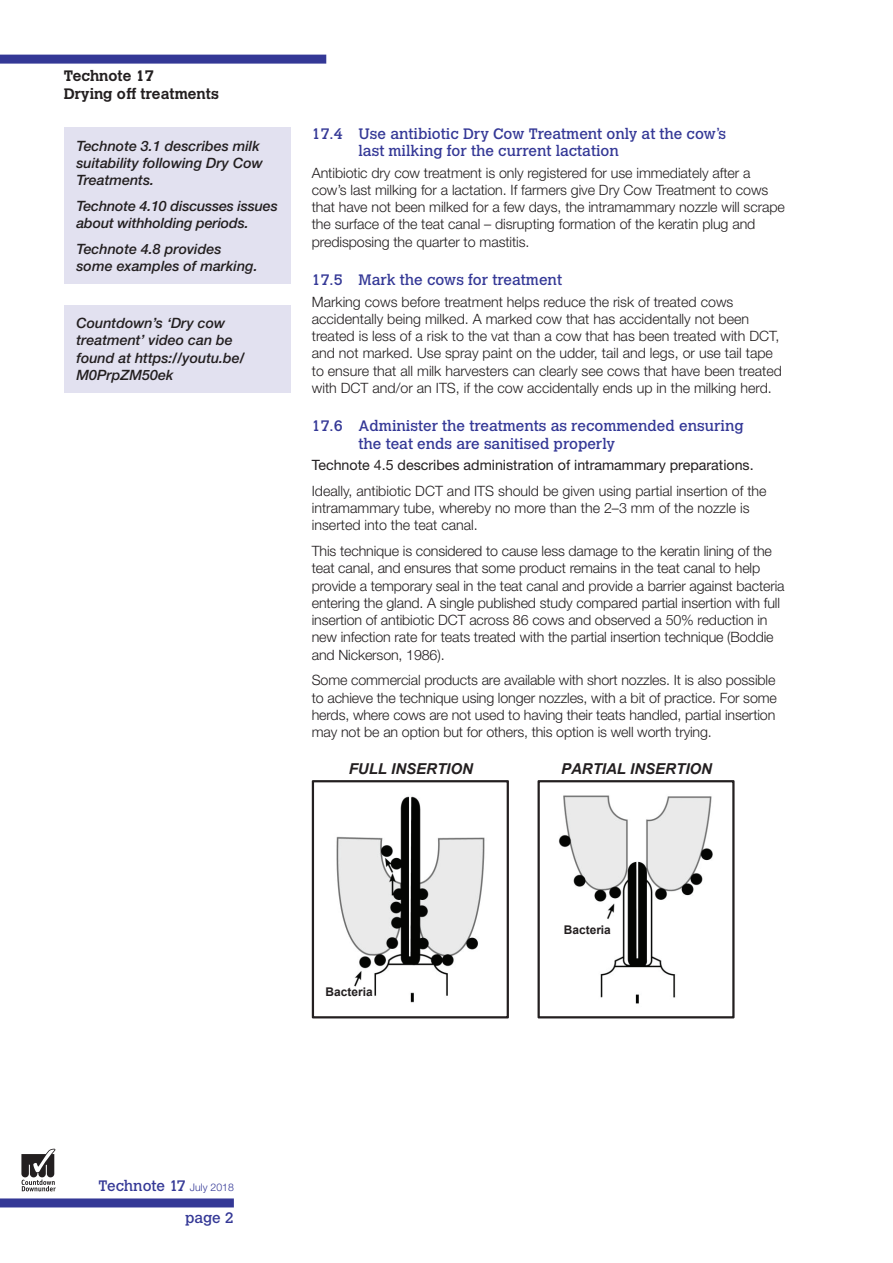
<style>
.page{position:relative;width:893px;height:1263px;background:#fff}
.page>*{position:absolute;margin:0;border:0;box-sizing:border-box;transform-origin:0 0}
.t1{font:15px/17.2px "Calvert MT Std";color:#343896}
.t2{font:700 15px/18px "Calvert MT Std";color:#231f20}
.t3{font:italic 700 15px "Arial";color:#231f20}
.t4{font:300 14.25px/17.2px "Helvetica Neue LT Std";letter-spacing:-.005em;color:#231f20}
.t5{font:italic 500 14.25px/17.2px "Helvetica Neue LT Std";color:#231f20}
.t6{font:14.25px "Helvetica Neue LT Std";color:#231f20}
.t7{font:700 12px "Arial";color:#231f20}
.s1{font-family:"Helvetica Neue LT Std";font-weight:300;font-size:10.5px}
</style>
<div class="page">
<div style="left:0;top:55px;width:326px;height:9px;background:#343896"></div>
<div style="left:0;top:1198px;width:234px;height:9px;background:#343896"></div>
<svg style="left:21px;top:1149px;width:35px;height:42px"></svg>
<svg style="left:312px;top:780px;width:197px;height:238px"></svg>
<svg style="left:537px;top:780px;width:198px;height:238px"></svg>
<div style="left:64px;top:128px;width:227px;height:156px;background:#e2e1f0"></div>
<div style="left:64px;top:305px;width:227px;height:87px;background:#e2e1f0"></div>
<p class="t2" style="left:64px;top:67px;width:157px">Technote 17<br>Drying off treatments</p>
<p class="t5" style="left:77px;top:137px;width:188px">Technote 3.1 describes milk suitability following Dry Cow<br>Treatments.</p>
<p class="t5" style="left:77px;top:197px;width:203px">Technote 4.10 discusses issues about withholding periods.</p>
<p class="t5" style="left:77px;top:240px;width:183px">Technote 4.8 provides some examples of marking.</p>
<p class="t5" style="left:77px;top:314px;width:170px">Countdown’s ‘Dry cow treatment’ video can be found at https://youtu.be/<br>M0PrpZM50ek</p>
<p class="t1" style="left:359px;top:125px;width:369px;text-indent:-47px">17.4 Use antibiotic Dry Cow Treatment only at the cow’s last milking for the current lactation</p>
<p class="t4" style="left:312px;top:163px;width:475px">Antibiotic dry cow treatment is only registered for use immediately after a cow’s last milking for a lactation. If farmers give Dry Cow Treatment to cows that have not been milked for a few days, the intramammary nozzle will scrape the surface of the teat canal – disrupting formation of the keratin plug and predisposing the quarter to mastitis.</p>
<p class="t1" style="left:312px;top:271px;width:252px">17.5 Mark the cows for treatment</p>
<p class="t4" style="left:312px;top:293px;width:472px">Marking cows before treatment helps reduce the risk of treated cows accidentally being milked. A marked cow that has accidentally not been treated is less of a risk to the vat than a cow that has been treated with DCT, and not marked. Use spray paint on the udder, tail and legs, or use tail tape to ensure that all milk harvesters can clearly see cows that have been treated with DCT and/or an ITS, if the cow accidentally ends up in the milking herd.</p>
<p class="t1" style="left:359px;top:418px;width:387px;text-indent:-47px">17.6 Administer the treatments as recommended ensuring the teat ends are sanitised properly</p>
<p class="t6" style="left:312px;top:456px;width:443px">Technote 4.5 describes administration of intramammary preparations.</p>
<p class="t4" style="left:312px;top:482px;width:456px">Ideally, antibiotic DCT and ITS should be given using partial insertion of the intramammary tube, whereby no more than the 2–3 mm of the nozzle is inserted into the teat canal.</p>
<p class="t4" style="left:312px;top:542px;width:474px">This technique is considered to cause less damage to the keratin lining of the teat canal, and ensures that some product remains in the teat canal to help provide a temporary seal in the teat canal and provide a barrier against bacteria entering the gland. A single published study compared partial insertion with full insertion of antibiotic DCT across 86 cows and observed a 50% reduction in new infection rate for teats treated with the partial insertion technique (Boddie and Nickerson, 1986).</p>
<p class="t4" style="left:312px;top:671px;width:467px;text-align:justify">Some commercial products are available with short nozzles. It is also possible to achieve the technique using longer nozzles, with a bit of practice. For some herds, where cows are not used to having their teats handled, partial insertion may not be an option but for others, this option is well worth trying.</p>
<p class="t3" style="left:349px;top:759px;width:126px">FULL INSERTION</p>
<p class="t3" style="left:561px;top:759px;width:153px">PARTIAL INSERTION</p>
<p class="t7" style="left:325px;top:984px;width:49px">Bacteria</p>
<p class="t7" style="left:564px;top:922px;width:49px">Bacteria</p>
<p class="t1" style="left:98px;top:1170px;width:137px;line-height:31.7px;text-align:right">Technote 17 <span class="s1">July 2018 </span>page 2</p>
</div>
